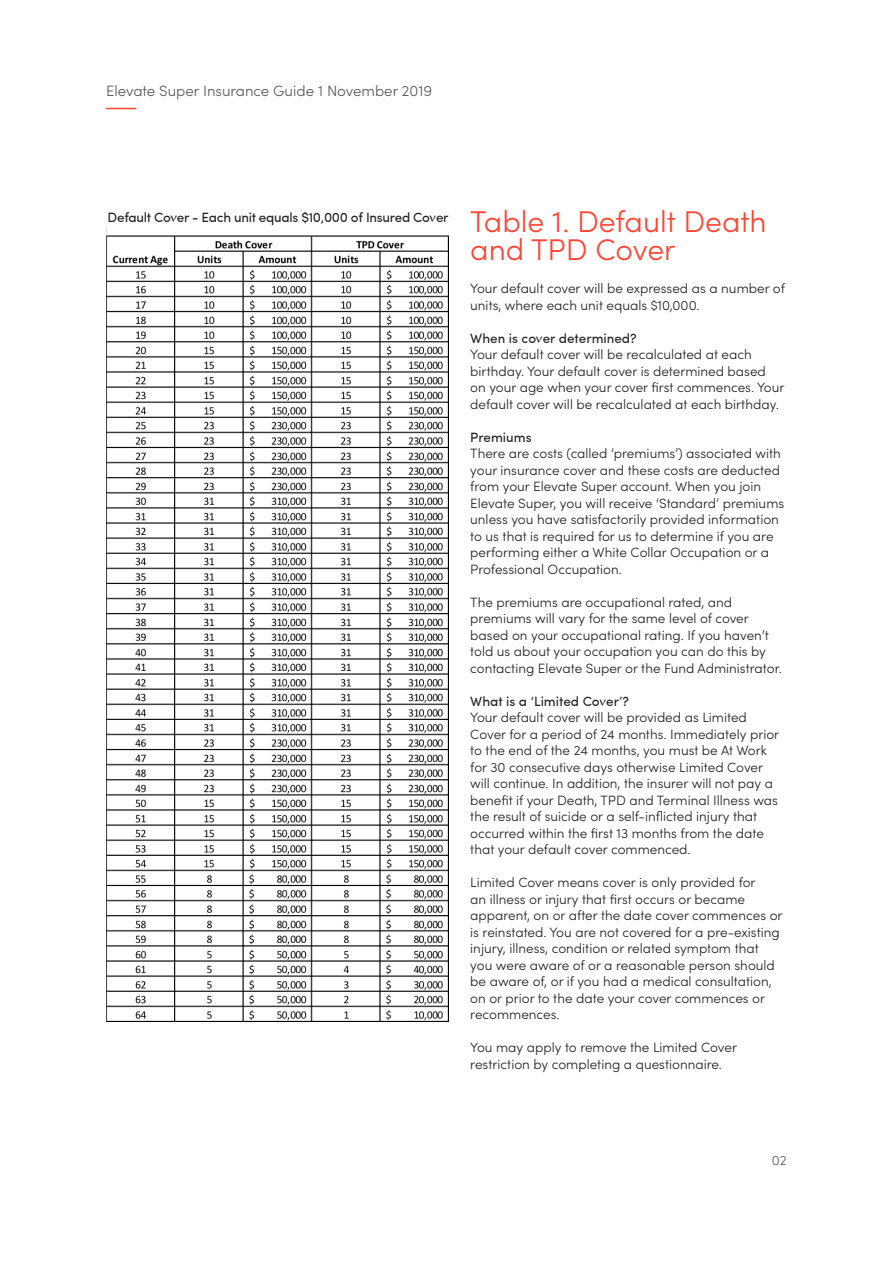
<style>
.page{position:relative;width:893px;height:1263px;background:#fff}
.page>*{position:absolute;margin:0;border:0;box-sizing:border-box;transform-origin:0 0}
.t1{font:300 30px/28.5px "Sofia Pro";color:#fe4433}
.t2{font:300 15px "Sofia Pro";color:#57585a}
.t3{font:300 13.5px/16.5px "Sofia Pro";color:#231f20}
.t4{font:13.5px "Sofia Pro";letter-spacing:-.015em;color:#231f20}
.t5{font:300 13.5px "Sofia Pro";color:#57585a}
</style>
<div class="page">
<hr style="left:106px;top:108px;width:30px;height:1px;background:#fe4433">
<img style="left:106px;top:227px;width:343px;height:794px">
<p class="t2" style="left:106px;top:80px;width:327px">Elevate Super Insurance Guide 1 November 2019</p>
<p class="t4" style="left:108px;top:208px;width:342px">Default Cover - Each unit equals $10,000 of Insured Cover</p>
<h1 class="t1" style="left:470px;top:205px;width:298px">Table 1. Default Death and TPD Cover</h1>
<p class="t3" style="left:470px;top:279px;width:316px">Your default cover will be expressed as a number of units, where each unit equals $10,000.</p>
<p class="t4" style="left:470px;top:328px;width:168px">When is cover determined?</p>
<p class="t3" style="left:470px;top:345px;width:316px">Your default cover will be recalculated at each birthday. Your default cover is determined based on your age when your cover first commences. Your default cover will be recalculated at each birthday.</p>
<p class="t4" style="left:470px;top:427px;width:63px">Premiums</p>
<p class="t3" style="left:470px;top:444px;width:315px">There are costs (called ‘premiums’) associated with your insurance cover and these costs are deducted from your Elevate Super account. When you join Elevate Super, you will receive ‘Standard’ premiums unless you have satisfactorily provided information to us that is required for us to determine if you are performing either a White Collar Occupation or a Professional Occupation.</p>
<p class="t3" style="left:470px;top:593px;width:313px">The premiums are occupational rated, and premiums will vary for the same level of cover based on your occupational rating. If you haven’t told us about your occupation you can do this by contacting Elevate Super or the Fund Administrator.</p>
<p class="t4" style="left:470px;top:691px;width:160px">What is a ‘Limited Cover’?</p>
<p class="t3" style="left:470px;top:708px;width:311px">Your default cover will be provided as Limited Cover for a period of 24 months. Immediately prior to the end of the 24 months, you must be At Work for 30 consecutive days otherwise Limited Cover will continue. In addition, the insurer will not pay a benefit if your Death, TPD and Terminal Illness was the result of suicide or a self-inflicted injury that occurred within the first 13 months from the date that your default cover commenced.</p>
<p class="t3" style="left:470px;top:873px;width:314px">Limited Cover means cover is only provided for<br>an illness or injury that first occurs or became apparent, on or after the date cover commences or is reinstated. You are not covered for a pre-existing injury, illness, condition or related symptom that you were aware of or a reasonable person should be aware of, or if you had a medical consultation, on or prior to the date your cover commences or recommences.</p>
<p class="t3" style="left:470px;top:1038px;width:268px">You may apply to remove the Limited Cover restriction by completing a questionnaire.</p>
<p class="t5" style="left:772px;top:1150px;width:16px">02</p>
</div>
